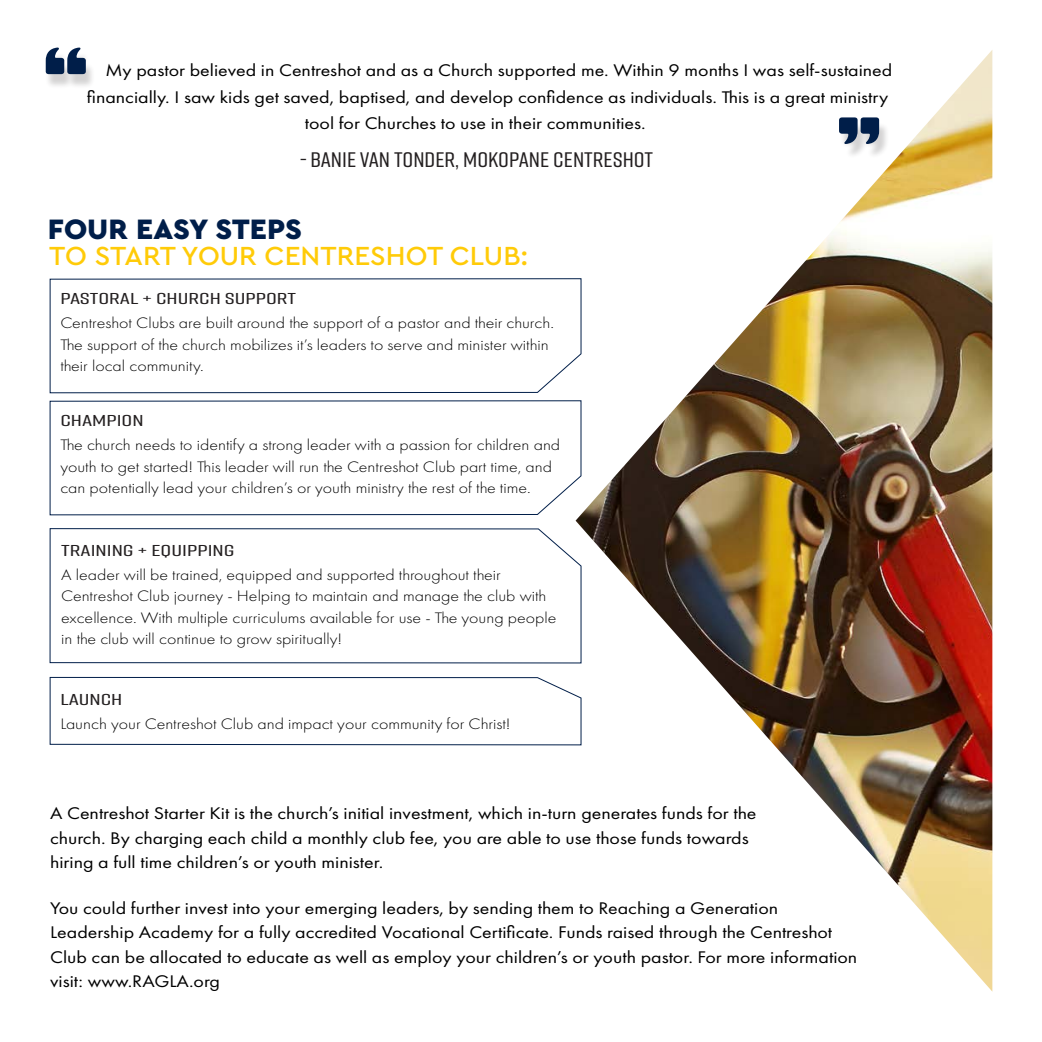
<style>
.page{position:relative;width:1042px;height:1042px;background:#fff}
.page>*{position:absolute;margin:0;border:0;box-sizing:border-box;transform-origin:0 0}
.t1{font:94.5px "Cubano";color:#001e49;scale:1.14 1}
.t2{font:900 29.4px "Cera Pro";color:#001e49}
.t3{font:500 27.47px "Cera Pro";color:#ffcb08}
.t4{font:500 21px "Rift";color:#231f20;scale:1.14 1}
.t5{font:17.5px/24.5px "Futura PT";color:#000;scale:1.14 1}
.t6{font:300 15.75px/21.5px "Futura PT";color:#000;scale:1.14 1}
.t7{font:500 15.75px "Rift";color:#231f20;scale:1.52 1}
</style>
<div class="page">
<img style="left:575px;top:50px;width:417px;height:941px">
<svg style="left:49px;top:278px;width:533px;height:116px"></svg>
<div style="left:45px;top:52px;width:51px;height:37px;background:#231f20;opacity:.2"></div>
<div style="left:839px;top:122px;width:51px;height:37px;background:#231f20;opacity:.2"></div>
<svg style="left:49px;top:676px;width:533px;height:70px"></svg>
<svg style="left:49px;top:528px;width:533px;height:136px"></svg>
<svg style="left:49px;top:400px;width:533px;height:116px"></svg>
<p class="t1" style="left:42px;top:19px;width:42px">“</p>
<p class="t5" style="left:87px;top:57px;width:708px;line-height:26.2px;text-align:right">My pastor believed in Centreshot and as a Church supported me. Within 9 months I was self-sustained financially. I saw kids get saved, baptised, and develop confidence as individuals. This is a great ministry</p>
<p class="t5" style="left:305px;top:111px;width:300px">tool for Churches to use in their communities.</p>
<p class="t1" style="left:882px;top:172px;width:42px;rotate:-180deg">“</p>
<p class="t4" style="left:300px;top:144px;width:311px">- BANIE VAN TONDER, MOKOPANE CENTRESHOT</p>
<p class="t2" style="left:48px;top:210px;width:255px">FOUR EASY STEPS</p>
<p class="t3" style="left:49px;top:237px;width:481px">TO START YOUR CENTRESHOT CLUB:</p>
<p class="t7" style="left:60px;top:287px;width:157px">PASTORAL + CHURCH SUPPORT</p>
<p class="t6" style="left:60px;top:312px;width:434px">Centreshot Clubs are built around the support of a pastor and their church.<br>The support of the church mobilizes it’s leaders to serve and minister within their local community.</p>
<p class="t7" style="left:60px;top:409px;width:56px">CHAMPION</p>
<p class="t6" style="left:60px;top:435px;width:440px">The church needs to identify a strong leader with a passion for children and youth to get started! This leader will run the Centreshot Club part time, and can potentially lead your children’s or youth ministry the rest of the time.</p>
<p class="t7" style="left:61px;top:539px;width:115px">TRAINING + EQUIPPING</p>
<p class="t6" style="left:61px;top:564px;width:436px">A leader will be trained, equipped and supported throughout their Centreshot Club journey - Helping to maintain and manage the club with excellence. With multiple curriculums available for use - The young people in the club will continue to grow spiritually!</p>
<p class="t7" style="left:60px;top:688px;width:42px">LAUNCH</p>
<p class="t6" style="left:60px;top:713px;width:396px">Launch your Centreshot Club and impact your community for Christ!</p>
<p class="t5" style="left:50px;top:801px;width:621px">A Centreshot Starter Kit is the church’s initial investment, which in-turn generates funds for the church. By charging each child a monthly club fee, you are able to use those funds towards hiring a full time children’s or youth minister.</p>
<p class="t5" style="left:50px;top:895px;width:709px">You could further invest into your emerging leaders, by sending them to Reaching a Generation Leadership Academy for a fully accredited Vocational Certificate. Funds raised through the Centreshot Club can be allocated to educate as well as employ your children’s or youth pastor. For more information visit: www.RAGLA.org</p>
</div>
